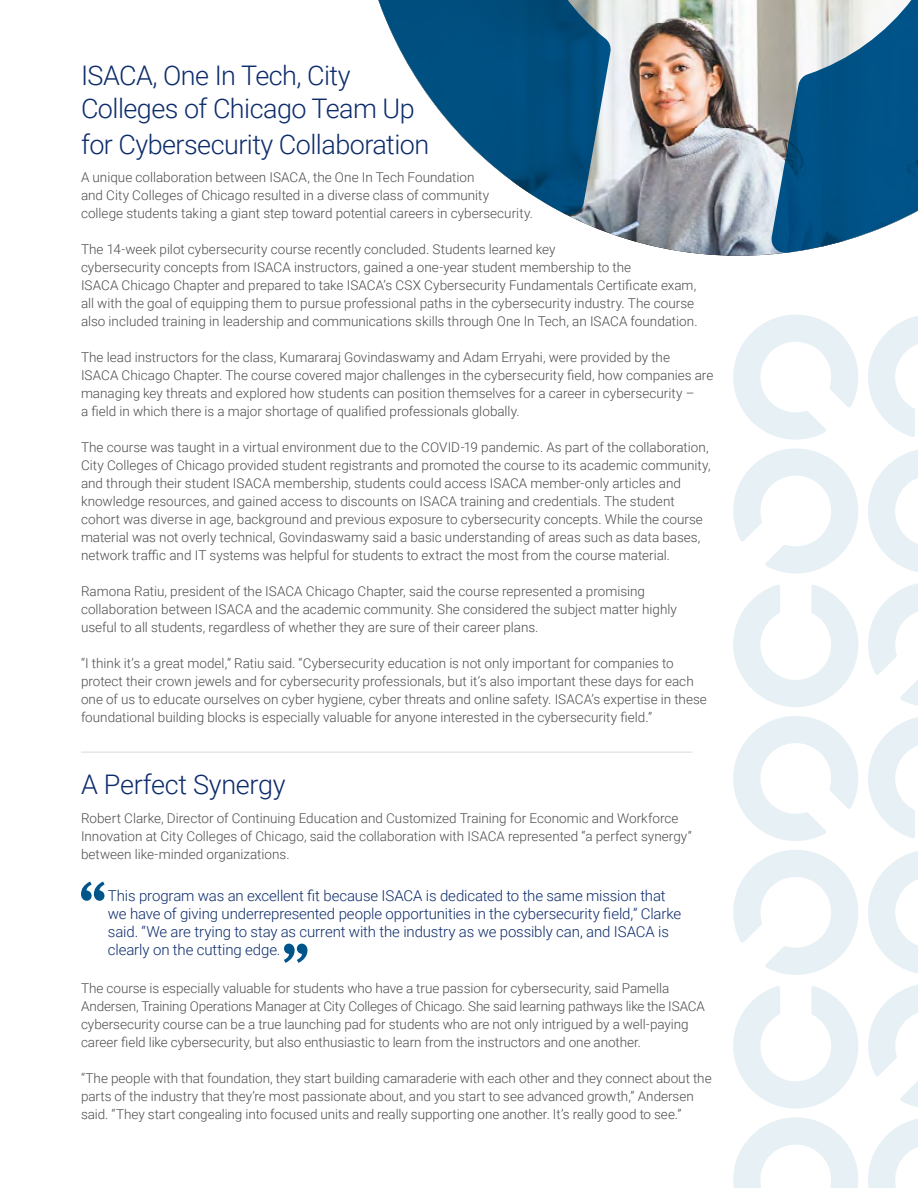
<style>
.page{position:relative;width:918px;height:1188px;background:#fff}
.page>*{position:absolute;margin:0;border:0;box-sizing:border-box;transform-origin:0 0}
.t1{font:300 27px/32.4px "Roboto";letter-spacing:-.02em;color:#0d2c6c}
.t2{font:300 15px/18px "Roboto";letter-spacing:-.01em;color:#0d2c6c}
.t3{font:300 13.5px/18px "Roboto";color:#4d4d4f}
</style>
<div class="page">
<svg style="left:733px;top:314px;width:185px;height:874px"></svg>
<svg style="left:284px;top:944px;width:23px;height:19px"></svg>
<svg style="left:81px;top:882px;width:24px;height:19px"></svg>
<svg style="left:378px;top:0;width:540px;height:254px"></svg>
<hr style="left:81px;top:751px;width:611px;height:2px;background:#e6e7e8">
<h1 class="t1" style="left:81px;top:58px;width:335px">ISACA, One In Tech, City<br>Colleges of Chicago Team Up</h1>
<h1 class="t1" style="left:81px;top:127px;width:350px">for Cybersecurity Collaboration</h1>
<p class="t3" style="left:81px;top:168px;width:454px">A unique collaboration between ISACA, the One In Tech Foundation<br>and City Colleges of Chicago resulted in a diverse class of community college students taking a giant step toward potential careers in cybersecurity.</p>
<p class="t3" style="left:81px;top:240px;width:618px">The 14-week pilot cybersecurity course recently concluded. Students learned key<br>cybersecurity concepts from ISACA instructors, gained a one-year student membership to the<br>ISACA Chicago Chapter and prepared to take ISACA’s CSX Cybersecurity Fundamentals Certificate exam, all with the goal of equipping them to pursue professional paths in the cybersecurity industry. The course also included training in leadership and communications skills through One In Tech, an ISACA foundation.</p>
<p class="t3" style="left:81px;top:348px;width:634px">The lead instructors for the class, Kumararaj Govindaswamy and Adam Erryahi, were provided by the<br>ISACA Chicago Chapter. The course covered major challenges in the cybersecurity field, how companies are managing key threats and explored how students can position themselves for a career in cybersecurity –<br>a field in which there is a major shortage of qualified professionals globally.</p>
<p class="t3" style="left:81px;top:438px;width:631px">The course was taught in a virtual environment due to the COVID-19 pandemic. As part of the collaboration, City Colleges of Chicago provided student registrants and promoted the course to its academic community, and through their student ISACA membership, students could access ISACA member-only articles and knowledge resources, and gained access to discounts on ISACA training and credentials. The student cohort was diverse in age, background and previous exposure to cybersecurity concepts. While the course material was not overly technical, Govindaswamy said a basic understanding of areas such as data bases, network traffic and IT systems was helpful for students to extract the most from the course material.</p>
<p class="t3" style="left:81px;top:582px;width:598px">Ramona Ratiu, president of the ISACA Chicago Chapter, said the course represented a promising collaboration between ISACA and the academic community. She considered the subject matter highly useful to all students, regardless of whether they are sure of their career plans.</p>
<p class="t3" style="left:81px;top:654px;width:627px">“I think it’s a great model,” Ratiu said. “Cybersecurity education is not only important for companies to protect their crown jewels and for cybersecurity professionals, but it’s also important these days for each one of us to educate ourselves on cyber hygiene, cyber threats and online safety. ISACA’s expertise in these foundational building blocks is especially valuable for anyone interested in the cybersecurity field.”</p>
<h1 class="t1" style="left:81px;top:768px;width:206px">A Perfect Synergy</h1>
<p class="t3" style="left:81px;top:809px;width:612px">Robert Clarke, Director of Continuing Education and Customized Training for Economic and Workforce<br>Innovation at City Colleges of Chicago, said the collaboration with ISACA represented “a perfect synergy” between like-minded organizations.</p>
<p class="t2" style="left:108px;top:886px;width:575px">This program was an excellent fit because ISACA is dedicated to the same mission that we have of giving underrepresented people opportunities in the cybersecurity field,” Clarke said. “We are trying to stay as current with the industry as we possibly can, and ISACA is clearly on the cutting edge.</p>
<p class="t3" style="left:81px;top:979px;width:625px">The course is especially valuable for students who have a true passion for cybersecurity, said Pamella Andersen, Training Operations Manager at City Colleges of Chicago. She said learning pathways like the ISACA cybersecurity course can be a true launching pad for students who are not only intrigued by a well-paying career field like cybersecurity, but also enthusiastic to learn from the instructors and one another.</p>
<p class="t3" style="left:81px;top:1069px;width:632px">“The people with that foundation, they start building camaraderie with each other and they connect about the parts of the industry that they’re most passionate about, and you start to see advanced growth,” Andersen said. “They start congealing into focused units and really supporting one another. It’s really good to see.”</p>
</div>
